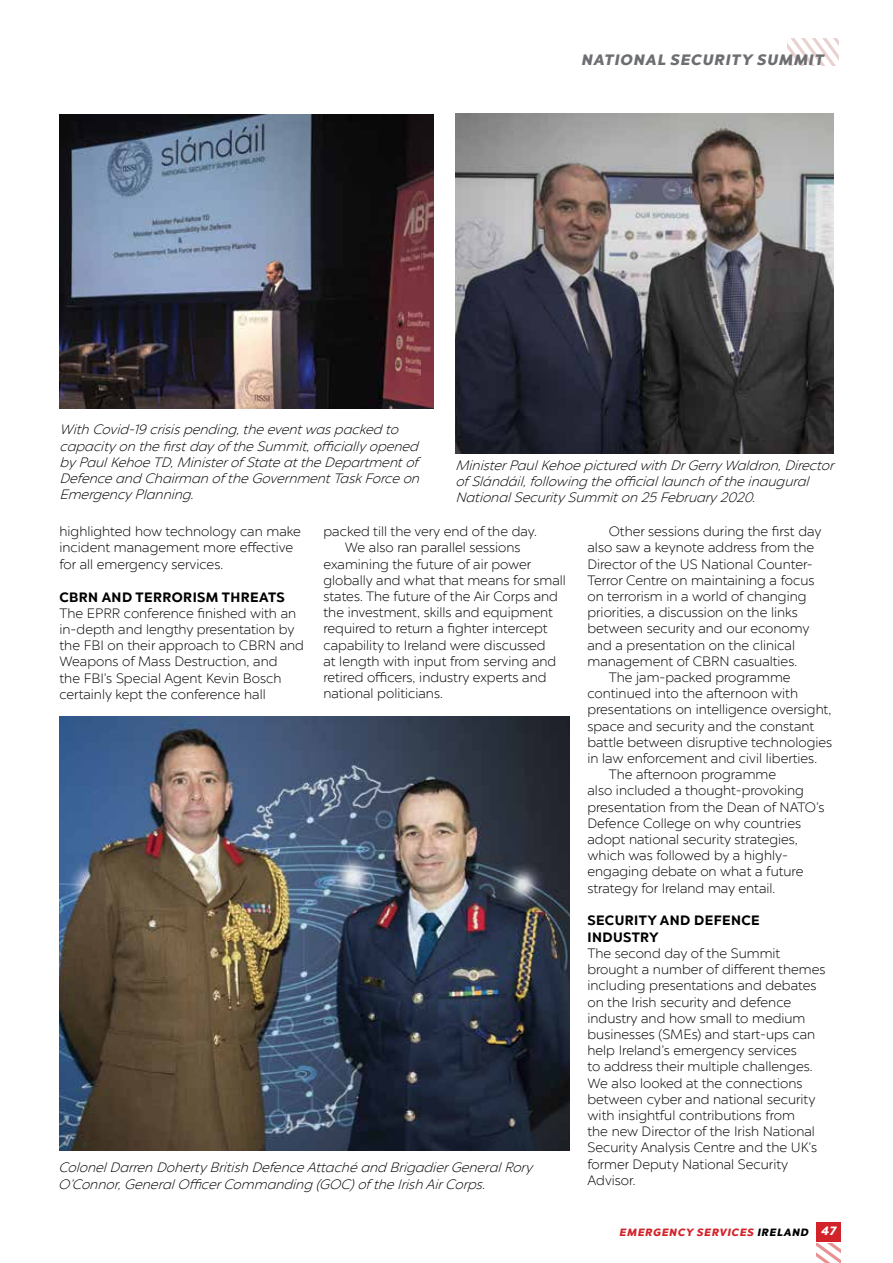
<style>
.page{position:relative;width:893px;height:1263px;background:#fff}
.page>*{position:absolute;margin:0;border:0;box-sizing:border-box;transform-origin:0 0}
.t1{font:15px "Chronica Pro Black It";letter-spacing:.07em;color:#6d6e71}
.t2{font:300 13.5px/16.2px "Chronica Pro";color:#000}
.t3{font:13.5px/16.2px "Chronica Pro Light It";color:#000}
.t4{font:700 13.5px/16.5px "Chronica Pro";letter-spacing:.03em;color:#000}
.t5{font:10.5px "Chronica Pro Black It";letter-spacing:.08em;color:#d2232a}
.s1{color:#000}
.s2{font-size:12px;color:#fff}
</style>
<div class="page">
<div style="left:816px;top:1222px;width:24px;height:19px;background:#d2232a"></div>
<svg style="left:816px;top:1243px;width:24px;height:20px"></svg>
<svg style="left:787px;top:39px;width:52px;height:26px"></svg>
<img style="left:60px;top:115px;width:373px;height:293px">
<img style="left:455px;top:114px;width:378px;height:339px">
<img style="left:60px;top:717px;width:509px;height:433px">
<p class="t1" style="left:581px;top:51px;width:244px">NATIONAL SECURITY SUMMIT</p>
<p class="t3" style="left:60px;top:422px;width:363px">With Covid-19 crisis pending, the event was packed to capacity on the first day of the Summit, officially opened by Paul Kehoe TD, Minister of State at the Department of Defence and Chairman of the Government Task Force on Emergency Planning.</p>
<p class="t3" style="left:455px;top:457px;width:380px">Minister Paul Kehoe pictured with Dr Gerry Waldron, Director of Slándáil, following the official launch of the inaugural<br>National Security Summit on 25 February 2020.</p>
<p class="t2" style="left:60px;top:523px;width:243px">highlighted how technology can make incident management more effective for all emergency services.</p>
<p class="t4" style="left:60px;top:588px;width:227px">CBRN AND TERRORISM THREATS</p>
<p class="t2" style="left:60px;top:605px;width:246px">The EPRR conference finished with an in-depth and lengthy presentation by the FBI on their approach to CBRN and Weapons of Mass Destruction, and<br>the FBI’s Special Agent Kevin Bosch certainly kept the conference hall</p>
<p class="t2" style="left:323px;top:523px;width:215px">packed till the very end of the day.</p>
<p class="t2" style="left:345px;top:540px;width:177px">We also ran parallel sessions</p>
<p class="t2" style="left:323px;top:556px;width:209px">examining the future of air power</p>
<p class="t2" style="left:323px;top:572px;width:244px">globally and what that means for small</p>
<p class="t2" style="left:323px;top:588px;width:236px">states. The future of the Air Corps and</p>
<p class="t2" style="left:323px;top:604px;width:231px">the investment, skills and equipment</p>
<p class="t2" style="left:323px;top:621px;width:226px">required to return a fighter intercept</p>
<p class="t2" style="left:323px;top:637px;width:224px">capability to Ireland were discussed</p>
<p class="t2" style="left:323px;top:653px;width:234px">at length with input from serving and</p>
<p class="t2" style="left:323px;top:669px;width:225px">retired officers, industry experts and</p>
<p class="t2" style="left:323px;top:685px;width:121px">national politicians.</p>
<p class="t3" style="left:58px;top:1159px;width:475px">Colonel Darren Doherty British Defence Attaché and Brigadier General Rory<br>O’Connor, General Officer Commanding (GOC) of the Irish Air Corps.</p>
<p class="t2" style="left:609px;top:523px;width:214px">Other sessions during the first day</p>
<p class="t2" style="left:587px;top:540px;width:228px">also saw a keynote address from the</p>
<p class="t2" style="left:587px;top:556px;width:227px">Director of the US National Counter-</p>
<p class="t2" style="left:587px;top:572px;width:229px">Terror Centre on maintaining a focus</p>
<p class="t2" style="left:587px;top:588px;width:221px">on terrorism in a world of changing</p>
<p class="t2" style="left:587px;top:604px;width:212px">priorities, a discussion on the links</p>
<p class="t2" style="left:587px;top:621px;width:224px">between security and our economy</p>
<p class="t2" style="left:587px;top:637px;width:209px">and a presentation on the clinical</p>
<p class="t2" style="left:587px;top:653px;width:211px">management of CBRN casualties.</p>
<p class="t2" style="left:609px;top:669px;width:183px">The jam-packed programme</p>
<p class="t2" style="left:587px;top:685px;width:212px">continued into the afternoon with</p>
<p class="t2" style="left:587px;top:702px;width:245px">presentations on intelligence oversight,</p>
<p class="t2" style="left:587px;top:718px;width:228px">space and security and the constant</p>
<p class="t2" style="left:587px;top:734px;width:246px">battle between disruptive technologies</p>
<p class="t2" style="left:587px;top:750px;width:231px">in law enforcement and civil liberties.</p>
<p class="t2" style="left:609px;top:766px;width:169px">The afternoon programme</p>
<p class="t2" style="left:587px;top:783px;width:218px">also included a thought-provoking</p>
<p class="t2" style="left:587px;top:799px;width:238px">presentation from the Dean of NATO’s</p>
<p class="t2" style="left:587px;top:815px;width:215px">Defence College on why countries</p>
<p class="t2" style="left:587px;top:831px;width:212px">adopt national security strategies,</p>
<p class="t2" style="left:587px;top:847px;width:202px">which was followed by a highly-</p>
<p class="t2" style="left:587px;top:864px;width:217px">engaging debate on what a future</p>
<p class="t2" style="left:587px;top:880px;width:189px">strategy for Ireland may entail.</p>
<p class="t4" style="left:587px;top:912px;width:174px">SECURITY AND DEFENCE<br>INDUSTRY</p>
<p class="t2" style="left:587px;top:945px;width:239px">The second day of the Summit brought a number of different themes including presentations and debates on the Irish security and defence industry and how small to medium businesses (SMEs) and start-ups can help Ireland’s emergency services<br>to address their multiple challenges.<br>We also looked at the connections between cyber and national security with insightful contributions from<br>the new Director of the Irish National Security Analysis Centre and the UK’s former Deputy National Security Advisor.</p>
<p class="t5" style="left:619px;top:1225px;width:218px">EMERGENCY SERVICES <span class="s1">IRELAND</span> <span class="s2">47</span></p>
</div>
